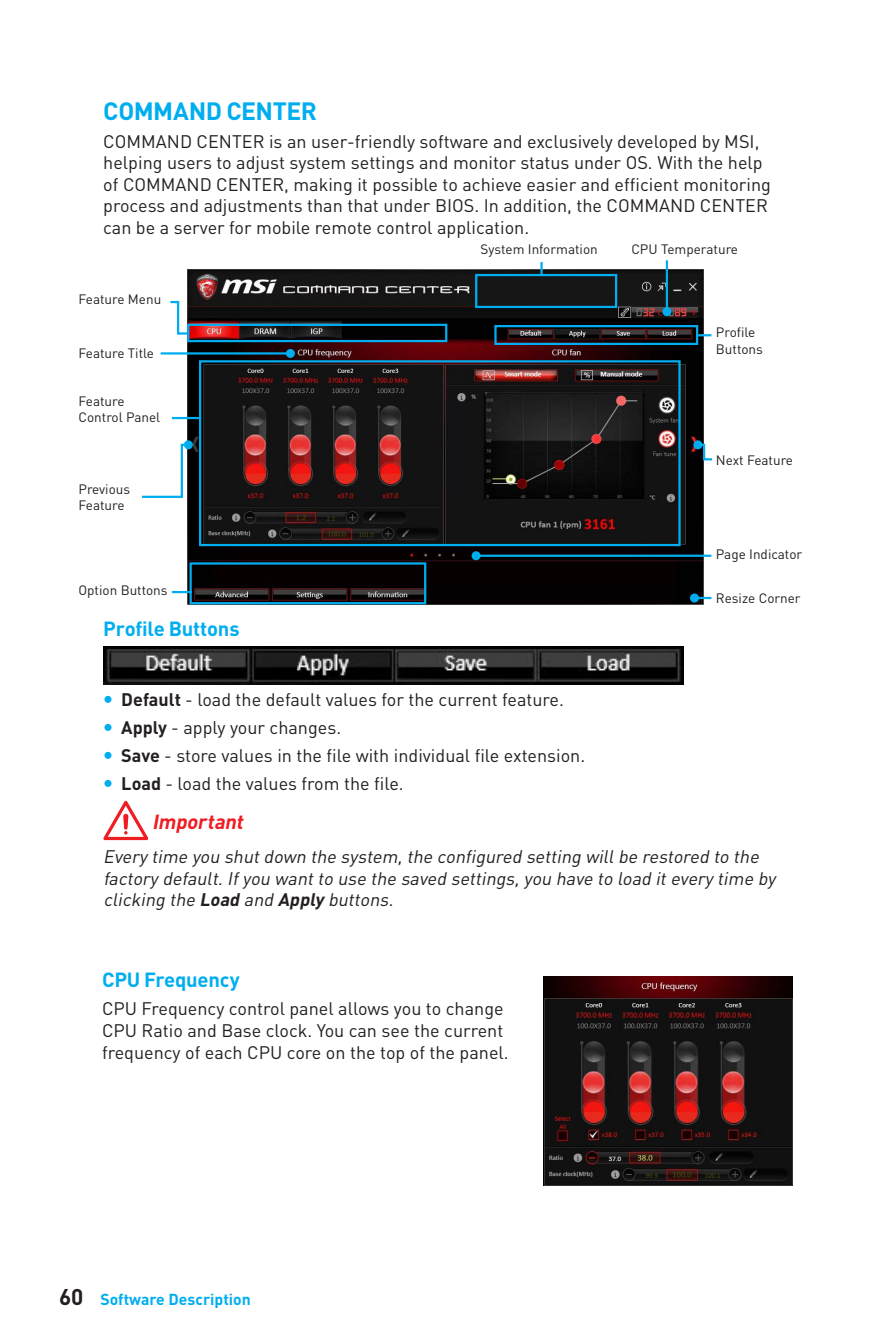
<style>
.page{position:relative;width:893px;height:1340px;background:#fff}
.page>*{position:absolute;margin:0;border:0;box-sizing:border-box;transform-origin:0 0}
.t1{font:700 24.75px "DIN Pro";letter-spacing:-.025em;color:#00aeef}
.t2{font:700 20.25px "DIN Pro";letter-spacing:-.01em;color:#00aeef}
.t3{font:italic 700 20.25px "DIN Pro";color:#ee1d23}
.t4{font:18px/21.6px "DIN Pro";color:#231f20}
.t5{font:italic 18px/21.6px "DIN Pro";color:#231f20}
.t6{font:700 15.75px "DIN Pro";color:#00aeef}
.t7{font:13.5px/16.2px "DIN Pro";color:#231f20}
.s1{font-weight:700}
.s2{font-size:22.5px;color:#231f20}
</style>
<div class="page">
<img style="left:188px;top:270px;width:515px;height:335px">
<div style="left:187px;top:324px;width:260px;height:18px;border:2px solid #00aeef"></div>
<hr style="left:666px;top:260px;width:2px;height:52px;background:#00aeef">
<div style="left:662px;top:307px;width:9px;height:9px;background:#00aeef;border-radius:50%"></div>
<svg style="left:474px;top:262px;width:144px;height:47px;background:#354a52"></svg>
<hr style="left:161px;top:352px;width:129px;height:2px;background:#00aeef">
<div style="left:286px;top:349px;width:9px;height:9px;background:#00aeef;border-radius:50%"></div>
<svg style="left:170px;top:300px;width:19px;height:36px"></svg>
<div style="left:199px;top:360px;width:482px;height:186px;border:2px solid #00aeef"></div>
<hr style="left:172px;top:417px;width:28px;height:2px;background:#00aeef">
<svg style="left:142px;top:443px;width:49px;height:56px"></svg>
<div style="left:184px;top:440px;width:9px;height:9px;background:#00aeef;border-radius:50%"></div>
<svg style="left:696px;top:442px;width:17px;height:19px"></svg>
<div style="left:693px;top:440px;width:9px;height:9px;background:#00aeef;border-radius:50%"></div>
<div style="left:494px;top:325px;width:204px;height:20px;border:2px solid #00aeef"></div>
<svg style="left:698px;top:334px;width:13px;height:2px"></svg>
<div style="left:189px;top:562px;width:237px;height:42px;border:2px solid #00aeef"></div>
<hr style="left:172px;top:591px;width:20px;height:2px;background:#00aeef">
<hr style="left:476px;top:554px;width:235px;height:3px;background:#00aeef">
<div style="left:472px;top:551px;width:9px;height:9px;background:#00aeef;border-radius:50%"></div>
<svg style="left:699px;top:597px;width:12px;height:2px"></svg>
<div style="left:690px;top:593px;width:9px;height:9px;background:#00aeef;border-radius:50%"></div>
<img style="left:103px;top:646px;width:581px;height:38px">
<svg style="left:103px;top:800px;width:45px;height:40px"></svg>
<img style="left:544px;top:976px;width:248px;height:209px">
<h1 class="t1" style="left:103px;top:94px;width:215px">COMMAND CENTER</h1>
<p class="t4" style="left:103px;top:129px;width:669px">COMMAND CENTER is an user-friendly software and exclusively developed by MSI, helping users to adjust system settings and monitor status under OS. With the help of COMMAND CENTER, making it possible to achieve easier and efficient monitoring process and adjustments than that under BIOS. In addition, the COMMAND CENTER can be a server for mobile remote control application.</p>
<p class="t7" style="left:79px;top:290px;width:84px">Feature Menu</p>
<p class="t7" style="left:79px;top:344px;width:77px">Feature Title</p>
<p class="t7" style="left:79px;top:392px;width:83px">Feature<br>Control Panel</p>
<p class="t7" style="left:79px;top:480px;width:53px">Previous<br>Feature</p>
<p class="t7" style="left:79px;top:581px;width:91px">Option Buttons</p>
<p class="t2" style="left:103px;top:615px;width:138px">Profile Buttons</p>
<p class="t7" style="left:481px;top:240px;width:119px">System Information</p>
<p class="t7" style="left:631px;top:240px;width:108px">CPU Temperature</p>
<p class="t7" style="left:716px;top:324px;width:48px">Profile<br>Buttons</p>
<p class="t7" style="left:716px;top:451px;width:79px">Next Feature</p>
<p class="t7" style="left:716px;top:545px;width:88px">Page Indicator</p>
<p class="t7" style="left:716px;top:589px;width:86px">Resize Corner</p>
<p class="t4" style="left:121px;top:685px;width:465px;line-height:27.9px"><span class="s1">Default</span> - load the default values for the current feature.<br><span class="s1">Apply</span> - apply your changes.<br><span class="s1">Save</span> - store values in the file with individual file extension.<br><span class="s1">Load</span> - load the values from the file.</p>
<p class="t3" style="left:152px;top:807px;width:97px">Important</p>
<p class="t5" style="left:103px;top:845px;width:678px">Every time you shutdown the system,the configured setting willbe restored to the factory default.Ifyou wantto use the saved settings,you have to load itevery time by clicking the <span class="s1">Load</span> and <span class="s1">Apply</span> buttons.</p>
<p class="t2" style="left:102px;top:966px;width:139px">CPU Frequency</p>
<p class="t4" style="left:102px;top:997px;width:408px">CPU Frequency control panel allows you to change<br>CPU Ratio and Base clock. You can see the current frequency of each CPU core on the top of the panel.</p>
<p class="t6" style="left:59px;top:1288px;width:193px"><span class="s2">60</span> Software Description</p>
</div>
